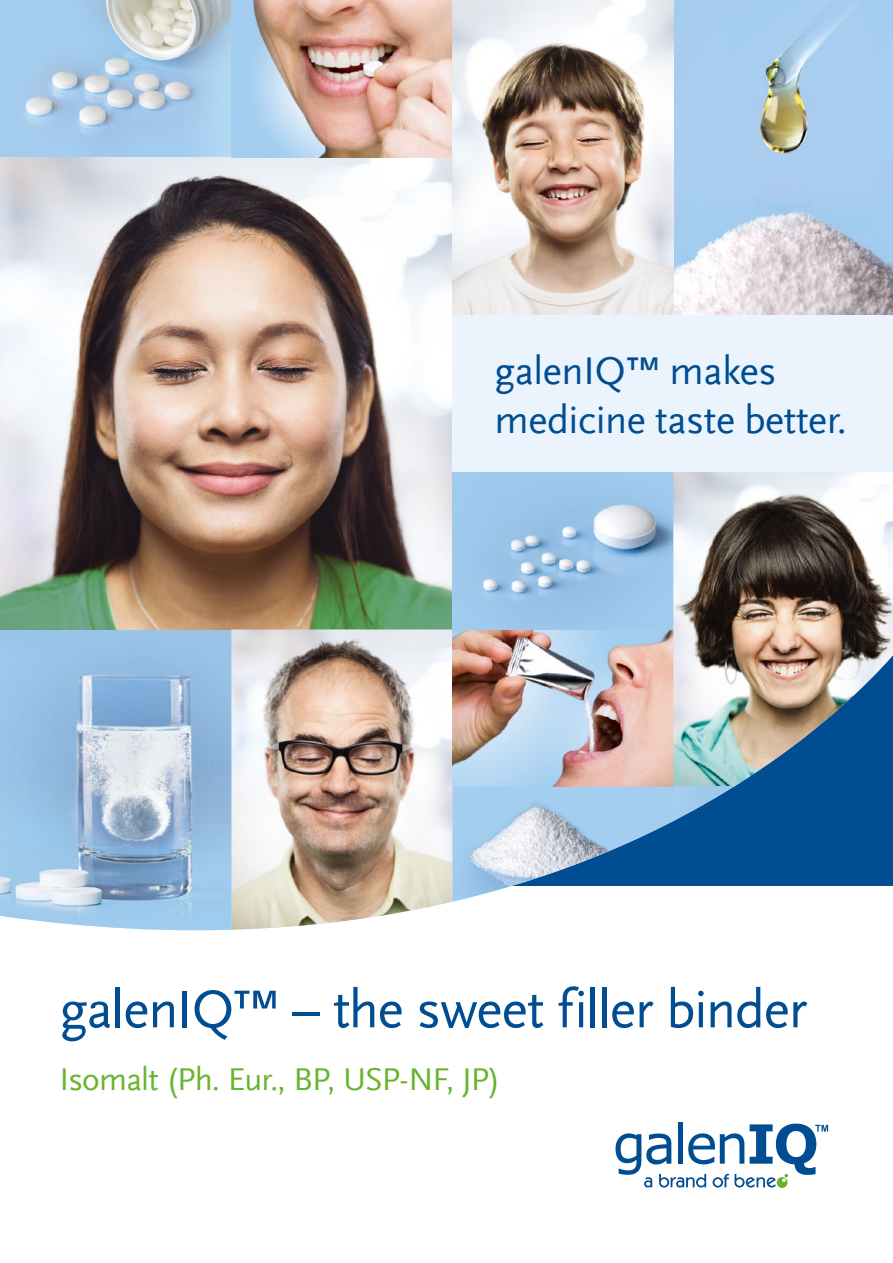
<style>
.page{position:relative;width:893px;height:1263px;background:#fff}
.page>*{position:absolute;margin:0;border:0;box-sizing:border-box;transform-origin:0 0}
.t1{font:55.5px "Scala Sans Offc";letter-spacing:-.02em;color:#004d91}
.t2{font:40.5px/48.6px "Scala Sans Offc";letter-spacing:-.01em;color:#004d91}
.t3{font:33px "Scala Sans Offc";letter-spacing:-.025em;color:#68b42e}
</style>
<div class="page">
<img style="left:0;top:0;width:452px;height:930px">
<div style="left:452px;top:315px;width:441px;height:157px;background:#ebf4fc"></div>
<img style="left:452px;top:472px;width:221px;height:430px">
<img style="left:452px;top:0;width:441px;height:315px">
<img style="left:673px;top:472px;width:220px;height:414px">
<svg style="left:615px;top:1123px;width:213px;height:65px"></svg>
<p class="t2" style="left:495px;top:347px;width:354px">galenIQ™ makes medicine taste better.</p>
<h1 class="t1" style="left:60px;top:979px;width:749px">galenIQ™ – the sweet filler binder</h1>
<p class="t3" style="left:60px;top:1062px;width:442px">Isomalt (Ph. Eur., BP, USP-NF, JP)</p>
</div>
